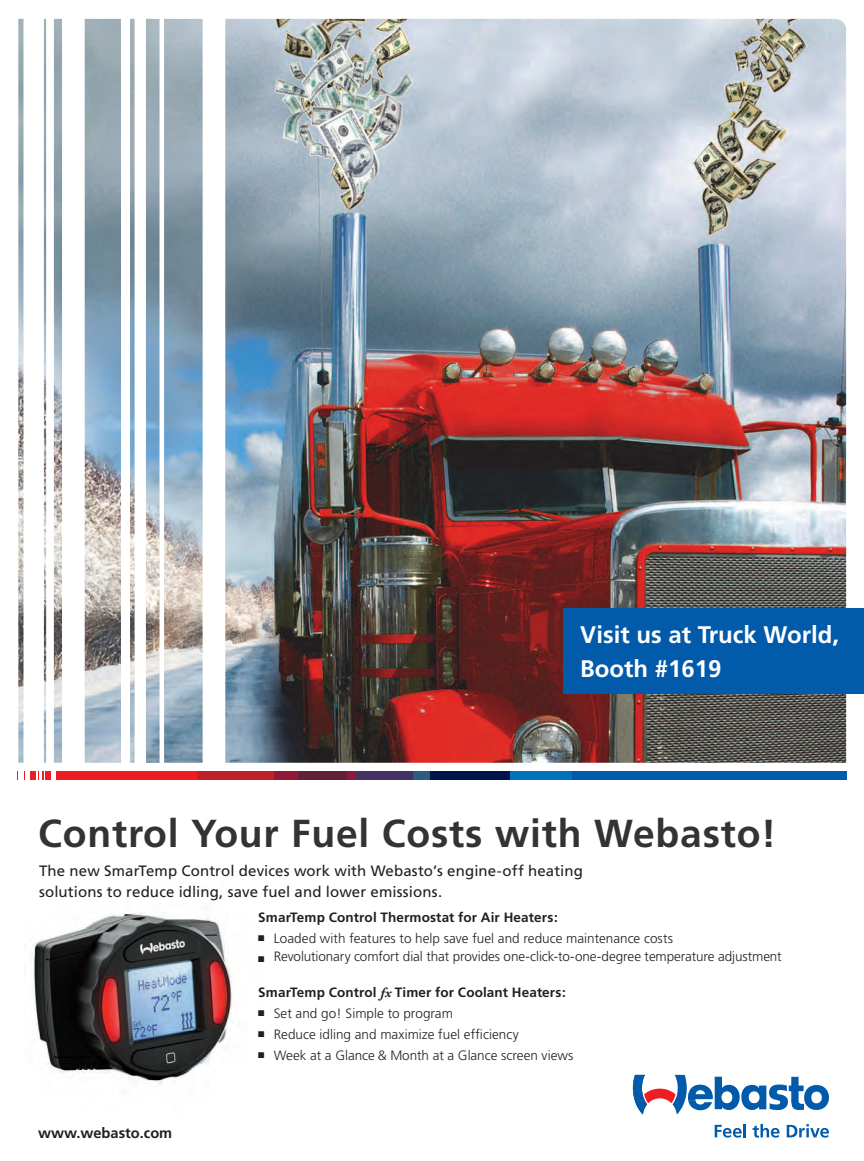
<style>
.page{position:relative;width:864px;height:1161px;background:#fff}
.page>*{position:absolute;margin:0;border:0;box-sizing:border-box;transform-origin:0 0}
.t1{font:700 39px "Frutiger";letter-spacing:.02em;color:#333}
.t2{font:700 24px/34.5px "Frutiger";color:#fff}
.t3{font:15px/21px "Frutiger";letter-spacing:.005em;color:#231f20}
.t4{font:700 14.55px "Frutiger";color:#231f20}
.t5{font:300 13.5px/21px "Frutiger";color:#231f20}
.t6{font:700 13.5px "Frutiger";letter-spacing:.01em;color:#231f20}
.s1{font-weight:700}
.s2{font-family:"Adobe Garamond Pro";font-weight:700;font-style:italic}
</style>
<div class="page">
<div style="left:18px;top:772px;width:179px;height:8px;background:#ee1d23"></div>
<div style="left:197px;top:772px;width:78px;height:8px;background:#c12027"></div>
<div style="left:275px;top:772px;width:23px;height:8px;background:#901938"></div>
<div style="left:298px;top:772px;width:49px;height:8px;background:#611f38"></div>
<div style="left:347px;top:772px;width:9px;height:8px;background:#901938"></div>
<div style="left:356px;top:772px;width:57px;height:8px;background:#453162"></div>
<div style="left:413px;top:772px;width:17px;height:8px;background:#2a5d80"></div>
<div style="left:430px;top:772px;width:80px;height:8px;background:#00134a"></div>
<div style="left:510px;top:772px;width:62px;height:8px;background:#0072bc"></div>
<div style="left:572px;top:772px;width:275px;height:8px;background:#015aaa"></div>
<svg style="left:19px;top:772px;width:5px;height:8px"></svg>
<hr style="left:26px;top:771px;width:4px;height:10px;background:#fff">
<svg style="left:37px;top:771px;width:8px;height:9px"></svg>
<hr style="left:52px;top:771px;width:4px;height:10px;background:#fff">
<svg style="left:633px;top:1075px;width:196px;height:40px"></svg>
<svg style="left:715px;top:1124px;width:31px;height:14px"></svg>
<svg style="left:752px;top:1124px;width:28px;height:14px"></svg>
<svg style="left:787px;top:1124px;width:42px;height:14px"></svg>
<img style="left:31px;top:913px;width:201px;height:172px">
<img style="left:18px;top:19px;width:828px;height:744px">
<div style="left:563px;top:609px;width:301px;height:85px;background:#015aaa"></div>
<h2 class="t2" style="left:580px;top:619px;width:260px">Visit us at Truck World,<br>Booth #1619</h2>
<h1 class="t1" style="left:38px;top:818px;width:740px">Control Your Fuel Costs with Webasto!</h1>
<p class="t3" style="left:39px;top:861px;width:545px">The new SmarTemp Control devices work with Webasto’s engine-off heating solutions to reduce idling, save fuel and lower emissions.</p>
<p class="t6" style="left:258px;top:911px;width:301px">SmarTemp Control Thermostat for Air Heaters:</p>
<p class="t5" style="left:274px;top:930px;width:510px;line-height:18.8px">Loaded with features to help save fuel and reduce maintenance costs<br>Revolutionary comfort dial that provides one-click-to-one-degree temperature adjustment</p>
<p class="t5" style="left:274px;top:982px;width:301px;text-indent:-15px"><span class="s1">SmarTemp Control</span> <span class="s2">fx</span> <span class="s1">Timer for Coolant Heaters:<br></span>Set and go! Simple to program<br>Reduce idling and maximize fuel efficiency<br>Week at a Glance &amp; Month at a Glance screen views</p>
<p class="t4" style="left:38px;top:1127px;width:135px">www.webasto.com</p>
</div>
